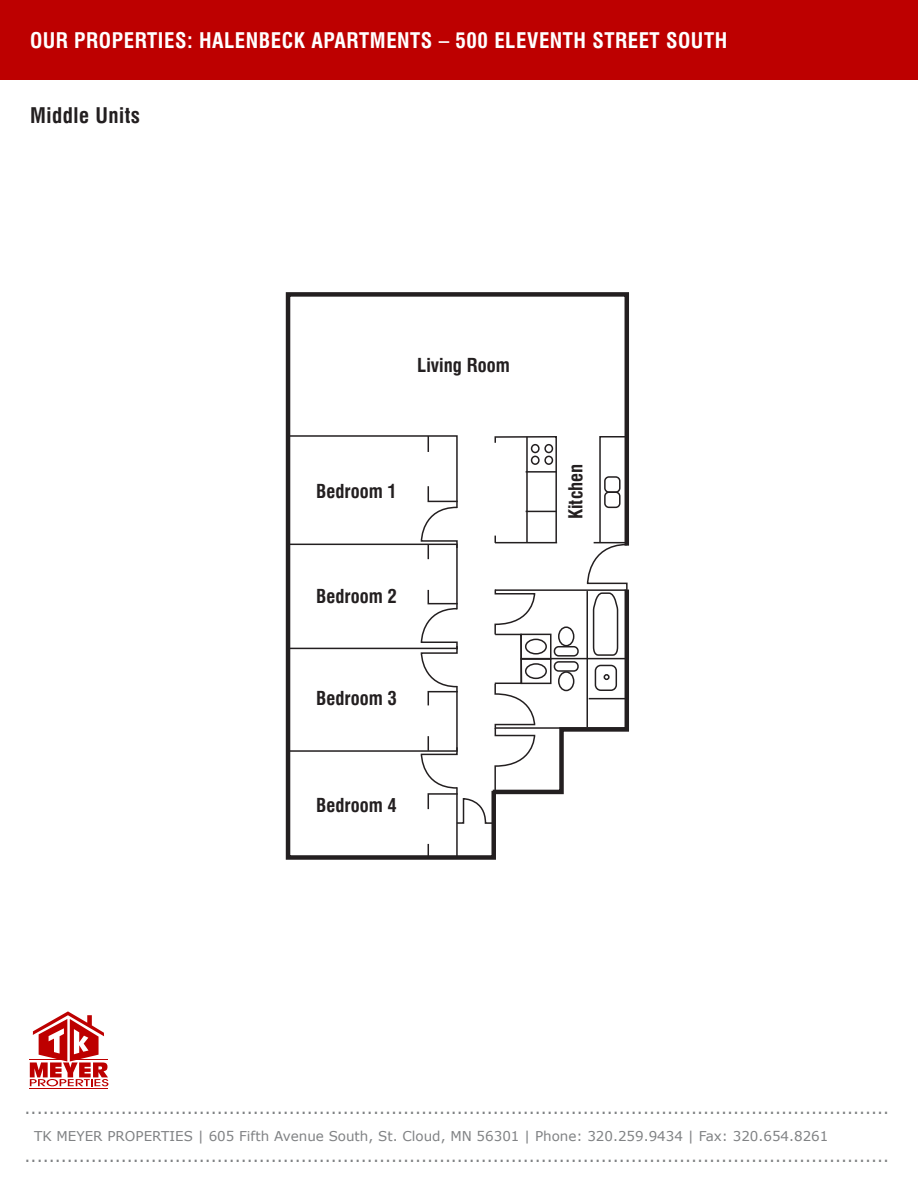
<style>
.page{position:relative;width:918px;height:1188px;background:#fff}
.page>*{position:absolute;margin:0;border:0;box-sizing:border-box;transform-origin:0 0}
.t1{font:700 condensed 21px "Swiss 721 BT";letter-spacing:.025em;color:#fff}
.t2{font:700 condensed 21px "Swiss 721 BT";letter-spacing:.025em;color:#231f20}
.t3{font:700 condensed 18.75px "Swiss 721 BT";color:#231f20}
.t4{font:16.5px "Verdana";color:#808284}
.t5{font:13.5px "Verdana";color:#808284}
</style>
<div class="page">
<div style="left:0;top:0;width:918px;height:80px;background:#bd0000"></div>
<hr style="left:30px;top:1088px;width:78px;height:1px;background:#bd0000">
<hr style="left:29px;top:1060px;width:38px;height:1px;background:#bd0000">
<svg style="left:30px;top:1011px;width:78px;height:75px"></svg>
<svg style="left:285px;top:292px;width:344px;height:568px"></svg>
<svg style="left:428px;top:845px;width:1px;height:13px"></svg>
<hr style="left:456px;top:788px;width:2px;height:70px;background:#231f20">
<svg style="left:287px;top:434px;width:342px;height:391px"></svg>
<p class="t1" style="left:30px;top:28px;width:699px">OUR PROPERTIES: HALENBECK APARTMENTS – 500 ELEVENTH STREET SOUTH</p>
<p class="t2" style="left:30px;top:103px;width:112px">Middle Units</p>
<p class="t3" style="left:417px;top:354px;width:94px">Living Room</p>
<p class="t3" style="left:316px;top:479px;width:82px">Bedroom 1</p>
<p class="t3" style="left:316px;top:585px;width:82px">Bedroom 2</p>
<p class="t3" style="left:316px;top:687px;width:82px">Bedroom 3</p>
<p class="t3" style="left:316px;top:794px;width:82px">Bedroom 4</p>
<p class="t3" style="left:565px;top:519px;width:57px;rotate:-90deg">Kitchen</p>
<p class="t4" style="left:25px;top:1097px;width:866px">................................................................................................................................................</p>
<p class="t5" style="left:34px;top:1127px;width:796px">TK MEYER PROPERTIES | 605 Fifth Avenue South, St. Cloud, MN 56301 | Phone: 320.259.9434 | Fax: 320.654.8261</p>
<p class="t4" style="left:25px;top:1145px;width:866px">................................................................................................................................................</p>
</div>
